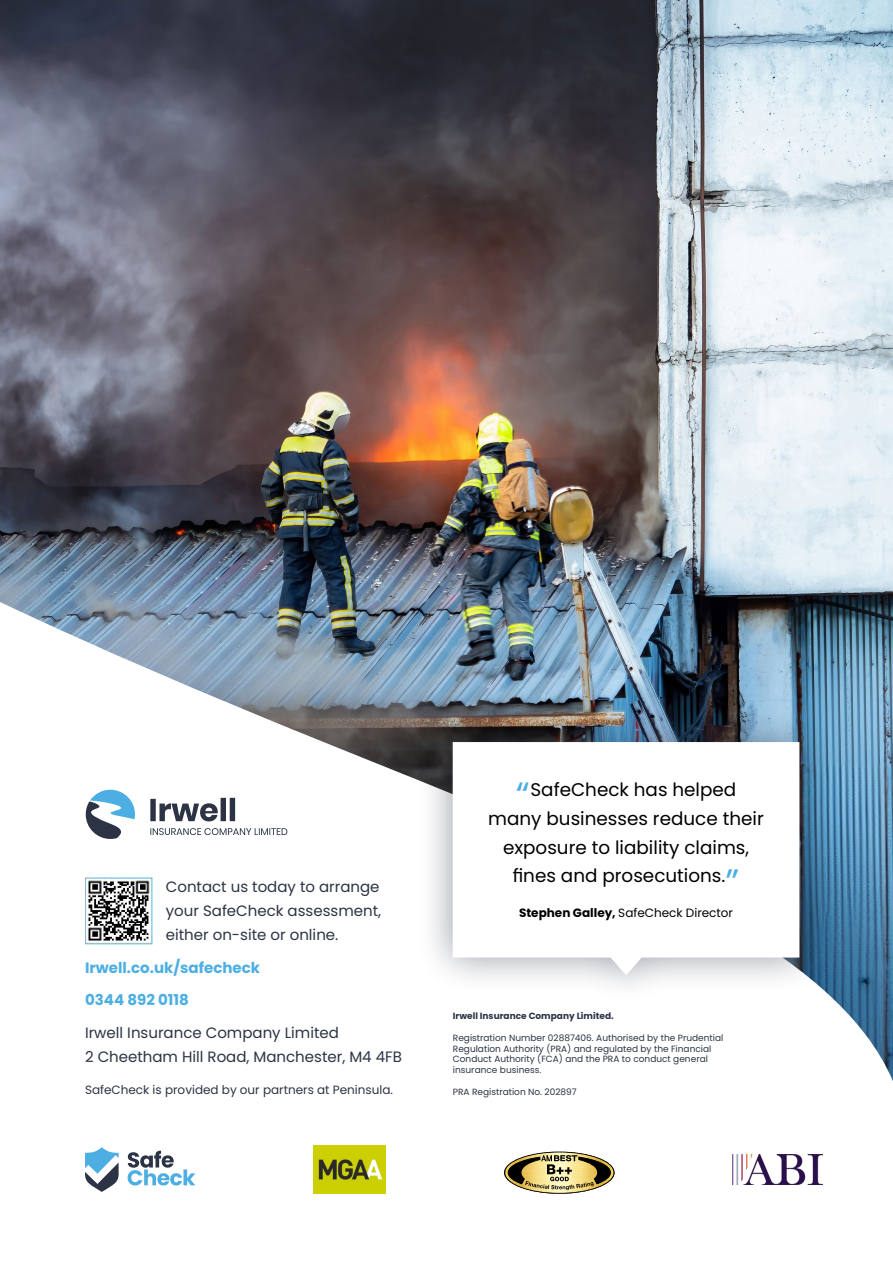
<style>
.page{position:relative;width:893px;height:1263px;background:#fff}
.page>*{position:absolute;margin:0;border:0;box-sizing:border-box;transform-origin:0 0}
.t1{font:18.3px/28.8px "Poppins";color:#000;text-align:center}
.t2{font:15px/24px "Poppins";color:#2c3344;text-align:justify}
.t3{font:700 15px/32.5px "Poppins";color:#4caee3}
.t4{font:12px "Poppins";color:#2c3344}
.t5{font:12px "Poppins";color:#000}
.t6{font:9px/10.8px "Poppins";color:#2c3344}
.t7{font:700 9px "Poppins";color:#2c3344}
.s1{font-size:36.75px;color:#4caee3}
.s2{font-weight:700}
</style>
<div class="page">
<img style="left:313px;top:1145px;width:73px;height:49px">
<svg style="left:128px;top:1151px;width:67px;height:34px"></svg>
<svg style="left:85px;top:1147px;width:34px;height:45px"></svg>
<img style="left:733px;top:1154px;width:89px;height:31px">
<img style="left:0;top:0;width:893px;height:1081px">
<svg style="left:504px;top:1151px;width:111px;height:43px"></svg>
<div style="left:417px;top:706px;width:419px;height:300px;background:#2c3344;opacity:.5"></div>
<svg style="left:453px;top:742px;width:346px;height:233px"></svg>
<img style="left:85px;top:877px;width:67px;height:67px">
<h2 class="t2" style="left:166px;top:875px;width:217px">Contact us today to arrange your SafeCheck assessment, either on-site or online.</h2>
<h2 class="t3" style="left:85px;top:951px;width:177px">Irwell.co.uk/safecheck<br>0344 892 0118</h2>
<h2 class="t2" style="left:85px;top:1020px;width:318px">Irwell Insurance Company Limited<br>2 Cheetham Hill Road, Manchester, M4 4FB</h2>
<h3 class="t4" style="left:85px;top:1083px;width:309px">SafeCheck is provided by our partners at Peninsula.</h3>
<h1 class="t1" style="left:488px;top:775px;width:277px"><span class="s1">“</span>SafeCheck has helped many businesses reduce their exposure to liability claims, fines and prosecutions.<span class="s1">”</span></h1>
<h3 class="t5" style="left:519px;top:905px;width:215px"><span class="s2">Stephen Galley,</span> SafeCheck Director</h3>
<p class="t7" style="left:453px;top:1011px;width:162px">Irwell Insurance Company Limited.</p>
<p class="t6" style="left:453px;top:1032px;width:272px">Registration Number 02887406. Authorised by the Prudential Regulation Authority (PRA) and regulated by the Financial Conduct Authority (FCA) and the PRA to conduct general insurance business.</p>
<p class="t6" style="left:453px;top:1086px;width:125px">PRA Registration No. 202897</p>
</div>
